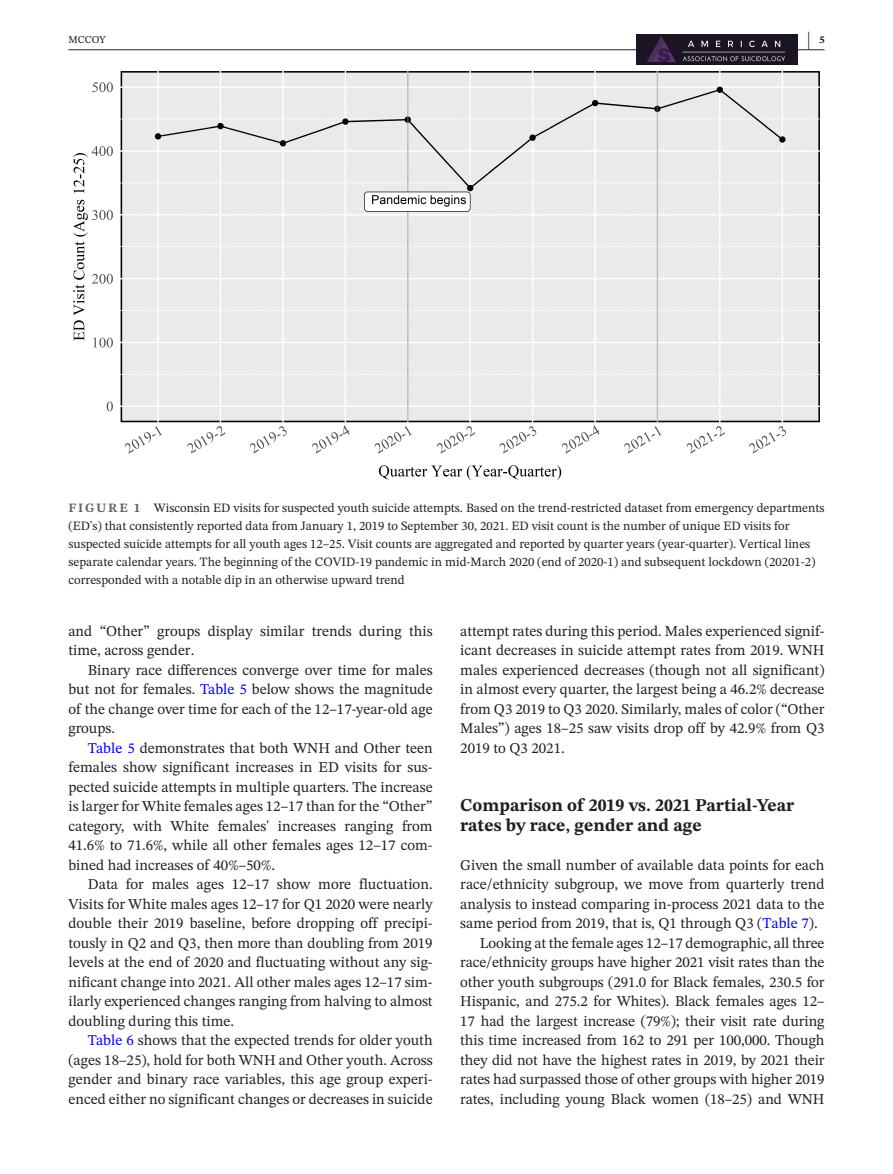
<style>
.page{position:relative;width:893px;height:1174px;background:#fff}
.page>*{position:absolute;margin:0;border:0;box-sizing:border-box;transform-origin:0 0}
.t1{font:700 21px "STIX Two Text";color:#231f20;scale:.42 1}
.t2{font:700 18px/19.5px "STIX Two Text";color:#231f20}
.t3{font:15px/19.5px "STIX Two Text";color:#231f20;text-align:justify}
.t4{font:12.75px/18px "STIX Two Text";color:#231f20}
.t5{font:10.5px "STIX Two Text";letter-spacing:-.01em;color:#231f20}
.t6{font:700 10.5px "STIX Two Text";color:#231f20}
.s1{font-weight:700;color:#636366}
.s2{color:#00f}
</style>
<div class="page">
<hr style="left:68px;top:49px;width:756px;height:1px;background:#231f20">
<img style="left:637px;top:35px;width:161px;height:30px">
<img style="left:73px;top:71px;width:747px;height:409px">
<h1 class="t1" style="left:807px;top:24px;width:8px">|</h1>
<p class="t5" style="left:68px;top:32px;width:39px">MCCOY</p>
<p class="t6" style="left:819px;top:32px;width:7px">5</p>
<p class="t4" style="left:68px;top:499px;width:758px"><span class="s1">FIGURE 1</span> Wisconsin ED visits for suspected youth suicide attempts. Based on the trend-restricted dataset from emergency departments (ED's) that consistently reported data from January 1, 2019 to September 30, 2021. ED visit count is the number of unique ED visits for suspected suicide attempts for all youth ages 12–25. Visit counts are aggregated and reported by quarter years (year-quarter). Vertical lines separate calendar years. The beginning of the COVID-19 pandemic in mid-March 2020 (end of 2020-1) and subsequent lockdown (20201-2) corresponded with a notable dip in an otherwise upward trend</p>
<p class="t3" style="left:68px;top:621px;width:366px">and “Other” groups display similar trends during this time, across gender.</p>
<p class="t3" style="left:68px;top:660px;width:366px;text-indent:20px">Binary race differences converge over time for males but not for females. <span class="s2">Table 5</span> below shows the magnitude of the change over time for each of the 12–17-year-old age groups.</p>
<p class="t3" style="left:68px;top:738px;width:366px;text-indent:20px"><span class="s2">Table 5</span> demonstrates that both WNH and Other teen females show significant increases in ED visits for sus&shy;pected suicide attempts in multiple quarters. The increase is larger for White females ages 12–17 than for the “Other” category, with White females' increases ranging from 41.6% to 71.6%, while all other females ages 12–17 com&shy;bined had increases of 40%–50%.</p>
<p class="t3" style="left:68px;top:874px;width:366px;text-indent:20px">Data for males ages 12–17 show more fluctuation.<br>Visits for White males ages 12–17 for Q1 2020 were nearly double their 2019 baseline, before dropping off precipi&shy;tously in Q2 and Q3, then more than doubling from 2019 levels at the end of 2020 and fluctuating without any sig&shy;nificant change into 2021. All other males ages 12–17 sim&shy;ilarly experienced changes ranging from halving to almost doubling during this time.</p>
<p class="t3" style="left:68px;top:1030px;width:366px;text-indent:20px"><span class="s2">Table 6</span> shows that the expected trends for older youth (ages 18–25), hold for both WNH and Other youth. Across gender and binary race variables, this age group experi&shy;enced either no significant changes or decreases in suicide</p>
<p class="t3" style="left:460px;top:621px;width:366px">attempt rates during this period. Males experienced signif&shy;icant decreases in suicide attempt rates from 2019. WNH males experienced decreases (though not all significant) in almost every quarter, the largest being a 46.2% decrease from Q3 2019 to Q3 2020. Similarly, males of color (“Other Males”) ages 18–25 saw visits drop off by 42.9% from Q3<br>2019 to Q3 2021.</p>
<p class="t2" style="left:460px;top:796px;width:336px">Comparison of 2019 vs. 2021 Partial-Year rates by race, gender and age</p>
<p class="t3" style="left:460px;top:855px;width:366px">Given the small number of available data points for each</p>
<p class="t3" style="left:460px;top:874px;width:366px">race/ethnicity subgroup, we move from quarterly trend</p>
<p class="t3" style="left:460px;top:894px;width:366px">analysis to instead comparing in-process 2021 data to the</p>
<p class="t3" style="left:460px;top:913px;width:359px">same period from 2019, that is, Q1 through Q3 (<span class="s2">Table 7</span>).</p>
<p class="t3" style="left:480px;top:933px;width:346px">Looking at the female ages 12–17 demographic, all three</p>
<p class="t3" style="left:460px;top:952px;width:366px">race/ethnicity groups have higher 2021 visit rates than the</p>
<p class="t3" style="left:460px;top:972px;width:366px">other youth subgroups (291.0 for Black females, 230.5 for</p>
<p class="t3" style="left:460px;top:991px;width:366px">Hispanic, and 275.2 for Whites). Black females ages 12–</p>
<p class="t3" style="left:460px;top:1011px;width:366px">17 had the largest increase (79%); their visit rate during</p>
<p class="t3" style="left:460px;top:1030px;width:366px">this time increased from 162 to 291 per 100,000. Though</p>
<p class="t3" style="left:460px;top:1050px;width:366px">they did not have the highest rates in 2019, by 2021 their</p>
<p class="t3" style="left:460px;top:1069px;width:366px">rates had surpassed those of other groups with higher 2019</p>
<p class="t3" style="left:460px;top:1089px;width:366px">rates, including young Black women (18–25) and WNH</p>
</div>
